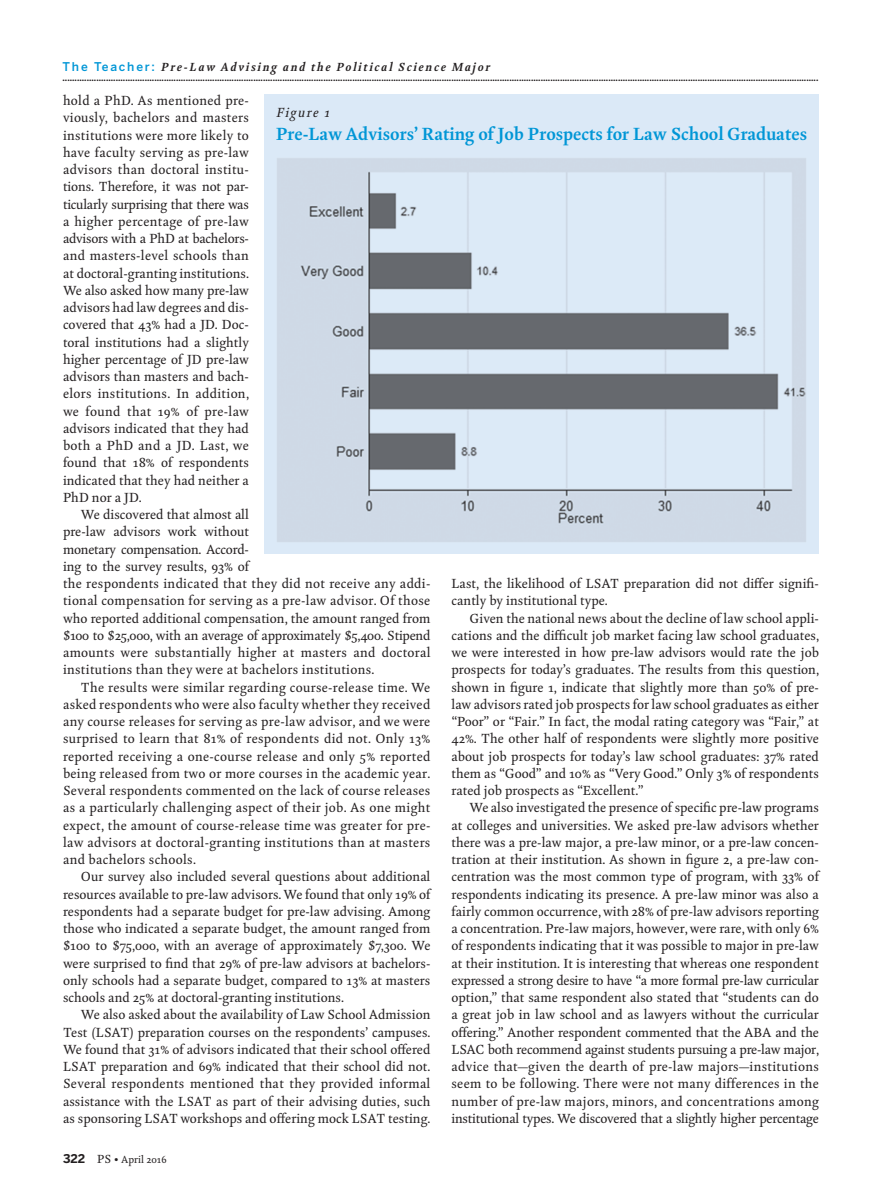
<style>
.page{position:relative;width:891px;height:1188px;background:#fff}
.page>*{position:absolute;margin:0;border:0;box-sizing:border-box;transform-origin:0 0}
.t1{font:700 18px "Kingfisher";color:#0096d6}
.t2{font:13.5px/17.2px "Kingfisher";color:#231f20;text-align:justify}
.t3{font:italic 13.5px "Kingfisher";letter-spacing:.11em;color:#231f20}
.t4{font:italic 700 12px "Kingfisher";letter-spacing:.15em;color:#231f20}
.t5{font:700 10.5px "Kingfisher";color:#231f20}
.t6{font:10.5px "Kingfisher";color:#231f20}
.s1{font-family:"Benton Sans";font-weight:500;font-style:normal;color:#0096d6}
.s2{font-family:"Benton Sans";font-weight:700;font-size:12px}
.s3{font-size:12px}
</style>
<div class="page">
<div style="left:264px;top:94px;width:555px;height:460px;background:#dbe9f7"></div>
<img style="left:277px;top:158px;width:529px;height:384px">
<p class="t4" style="left:63px;top:62px;width:429px"><span class="s1">The Teacher:</span> Pre-Law Advising and the Political Science Major</p>
<p class="t2" style="left:63px;top:93px;width:188px">hold a PhD. As mentioned pre&shy;viously, bachelors and masters institutions were more likely to have faculty serving as pre-law advisors than doctoral institu&shy;tions. Therefore, it was not par&shy;ticularly surprising that there was a higher percentage of pre-law advisors with a PhD at bachelors&shy;and masters-level schools than at doctoral-granting institutions.<br>We also asked how many pre-law advisors had law degrees and dis&shy;covered that 43% had a JD. Doc&shy;toral institutions had a slightly higher percentage of JD pre-law advisors than masters and bach&shy;elors institutions. In addition, we found that 19% of pre-law advisors indicated that they had both a PhD and a JD. Last, we found that 18% of respondents indicated that they had neither a PhD nor a JD.</p>
<p class="t2" style="left:63px;top:507px;width:369px;text-align:left;text-indent:18px">We discovered that almost all<br>pre-law advisors work without<br>monetary compensation. Accord-<br>ing to the survey results, 93% of<br>the respondents indicated that they did not receive any addi&shy;tional compensation for serving as a pre-law advisor. Of those who reported additional compensation, the amount ranged from $100 to $25,000, with an average of approximately $5,400. Stipend amounts were substantially higher at masters and doctoral institutions than they were at bachelors institutions.</p>
<p class="t2" style="left:63px;top:680px;width:369px;text-indent:18px">The results were similar regarding course-release time. We asked respondents who were also faculty whether they received any course releases for serving as pre-law advisor, and we were surprised to learn that 81% of respondents did not. Only 13% reported receiving a one-course release and only 5% reported being released from two or more courses in the academic year.<br>Several respondents commented on the lack of course releases as a particularly challenging aspect of their job. As one might expect, the amount of course-release time was greater for pre&shy;law advisors at doctoral-granting institutions than at masters and bachelors schools.</p>
<p class="t2" style="left:63px;top:870px;width:369px;text-indent:18px">Our survey also included several questions about additional resources available to pre-law advisors. We found that only 19% of respondents had a separate budget for pre-law advising. Among those who indicated a separate budget, the amount ranged from $100 to $75,000, with an average of approximately $7,300. We were surprised to find that 29% of pre-law advisors at bachelors&shy;only schools had a separate budget, compared to 13% at masters schools and 25% at doctoral-granting institutions.</p>
<p class="t2" style="left:63px;top:1008px;width:369px;text-indent:18px">We also asked about the availability of Law School Admission Test (LSAT) preparation courses on the respondents’ campuses.<br>We found that 31% of advisors indicated that their school offered LSAT preparation and 69% indicated that their school did not.<br>Several respondents mentioned that they provided informal assistance with the LSAT as part of their advising duties, such as sponsoring LSAT workshops and offering mock LSAT testing.</p>
<p class="t5" style="left:63px;top:74px;width:757px">.........................................................................................................................................................................................................................................................................................................................</p>
<p class="t3" style="left:276px;top:107px;width:55px">Figure 1</p>
<h1 class="t1" style="left:276px;top:127px;width:533px">Pre-Law Advisors’ Rating of Job Prospects for Law School Graduates</h1>
<p class="t2" style="left:452px;top:576px;width:369px">Last, the likelihood of LSAT preparation did not differ signifi&shy;cantly by institutional type.</p>
<p class="t2" style="left:452px;top:611px;width:369px;text-indent:18px">Given the national news about the decline of law school appli&shy;cations and the difficult job market facing law school graduates, we were interested in how pre-law advisors would rate the job prospects for today’s graduates. The results from this question, shown in figure 1 , indicate that slightly more than 50% of pre&shy;law advisors rated job prospects for law school graduates as either “Poor” or “Fair.” In fact, the modal rating category was “Fair,” at 42%. The other half of respondents were slightly more positive about job prospects for today’s law school graduates: 37% rated them as “Good” and 10% as “Very Good.” Only 3% of respondents rated job prospects as “Excellent.”</p>
<p class="t2" style="left:452px;top:801px;width:369px;text-indent:18px">We also investigated the presence of specific pre-law programs at colleges and universities. We asked pre-law advisors whether there was a pre-law major, a pre-law minor, or a pre-law concen&shy;tration at their institution. As shown in figure 2 , a pre-law con&shy;centration was the most common type of program, with 33% of respondents indicating its presence. A pre-law minor was also a fairly common occurrence, with 28% of pre-law advisors reporting a concentration. Pre-law majors, however, were rare, with only 6% of respondents indicating that it was possible to major in pre-law at their institution. It is interesting that whereas one respondent expressed a strong desire to have “a more formal pre-law curricular option,” that same respondent also stated that “students can do a great job in law school and as lawyers without the curricular offering.” Another respondent commented that the ABA and the LSAC both recommend against students pursuing a pre-law major, advice that—given the dearth of pre-law majors—institutions seem to be following. There were not many differences in the number of pre-law majors, minors, and concentrations among institutional types. We discovered that a slightly higher percentage</p>
<p class="t6" style="left:63px;top:1156px;width:105px"><span class="s2">322</span> <span class="s3">PS •</span> April 2016</p>
</div>
